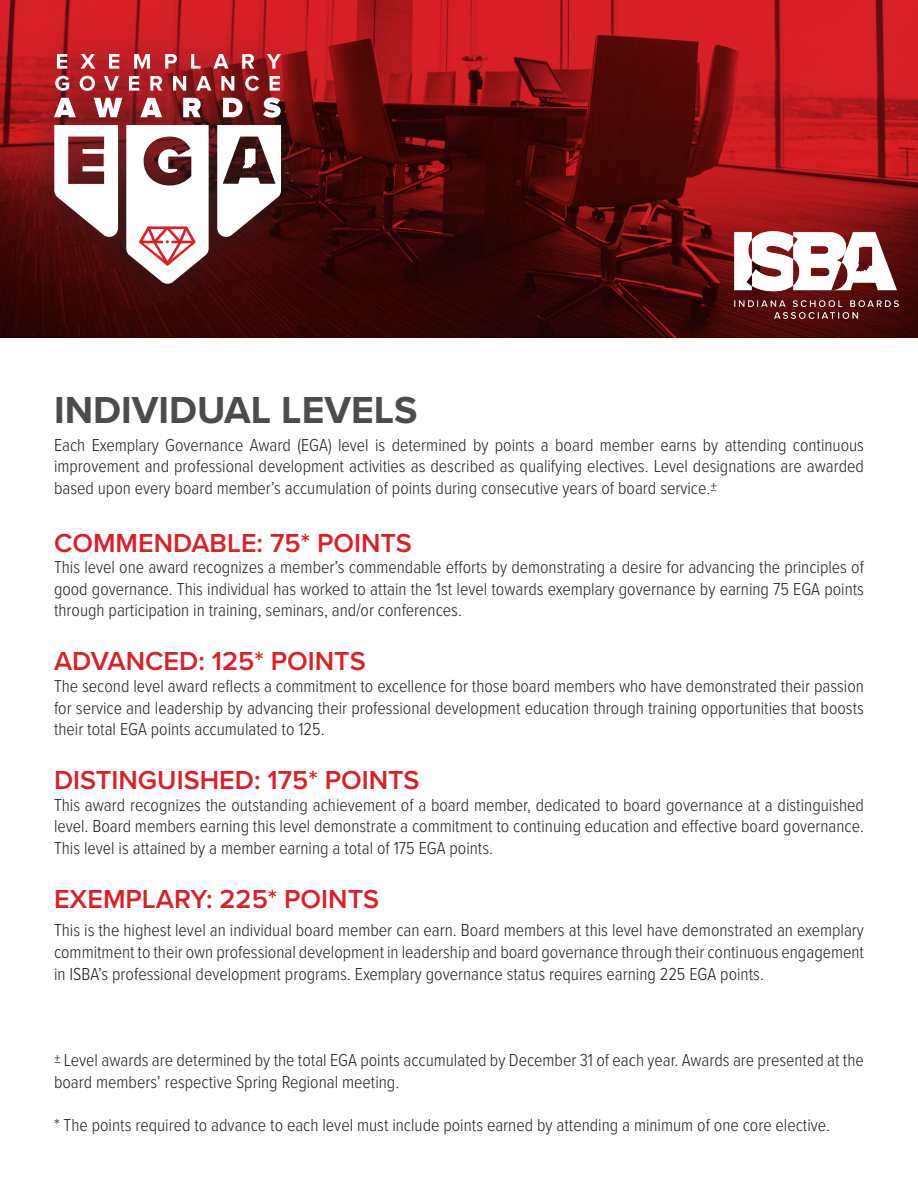
<style>
.page{position:relative;width:918px;height:1188px;background:#fff}
.page>*{position:absolute;margin:0;border:0;box-sizing:border-box;transform-origin:0 0}
.t1{font:700 39px "Proxima Nova";color:#4b4c4d}
.t2{font:600 27px "Proxima Nova";color:#da2128}
.t3{font:300 18px/21.6px "Proxima Nova Cond";color:#231f20;text-align:justify}
</style>
<div class="page">
<svg style="left:0;top:0;width:918px;height:338px;background:#750f11"></svg>
<div style="left:16px;top:18px;width:303px;height:301px;background:#231f20;opacity:.85"></div>
<svg style="left:54px;top:125px;width:64px;height:115px"></svg>
<svg style="left:126px;top:125px;width:83px;height:159px"></svg>
<svg style="left:57px;top:54px;width:10px;height:15px"></svg>
<svg style="left:81px;top:54px;width:14px;height:15px"></svg>
<svg style="left:109px;top:54px;width:10px;height:15px"></svg>
<svg style="left:134px;top:54px;width:16px;height:15px"></svg>
<svg style="left:165px;top:54px;width:12px;height:15px"></svg>
<svg style="left:191px;top:54px;width:9px;height:15px"></svg>
<svg style="left:213px;top:54px;width:16px;height:15px"></svg>
<svg style="left:242px;top:54px;width:12px;height:15px"></svg>
<svg style="left:267px;top:54px;width:14px;height:15px"></svg>
<svg style="left:55px;top:76px;width:14px;height:15px"></svg>
<svg style="left:80px;top:76px;width:15px;height:15px"></svg>
<svg style="left:104px;top:76px;width:15px;height:15px"></svg>
<svg style="left:129px;top:76px;width:10px;height:15px"></svg>
<svg style="left:150px;top:76px;width:12px;height:15px"></svg>
<svg style="left:173px;top:76px;width:13px;height:15px"></svg>
<svg style="left:196px;top:76px;width:15px;height:15px"></svg>
<svg style="left:221px;top:76px;width:13px;height:15px"></svg>
<svg style="left:245px;top:76px;width:14px;height:15px"></svg>
<svg style="left:270px;top:76px;width:10px;height:15px"></svg>
<svg style="left:54px;top:98px;width:22px;height:19px"></svg>
<svg style="left:94px;top:98px;width:28px;height:19px"></svg>
<svg style="left:140px;top:98px;width:22px;height:19px"></svg>
<svg style="left:183px;top:98px;width:18px;height:19px"></svg>
<svg style="left:223px;top:98px;width:19px;height:19px"></svg>
<svg style="left:263px;top:97px;width:18px;height:21px"></svg>
<svg style="left:217px;top:125px;width:64px;height:115px"></svg>
<img style="left:734px;top:232px;width:164px;height:86px">
<p class="t1" style="left:54px;top:380px;width:365px">INDIVIDUAL LEVELS</p>
<p class="t3" style="left:54px;top:433px;width:812px">Each Exemplary Governance Award (EGA) level is determined by points a board member earns by attending continuous improvement and professional development activities as described as qualifying electives. Level designations are awarded based upon every board member’s accumulation of points during consecutive years of board service.<sup>±</sup></p>
<p class="t2" style="left:54px;top:523px;width:359px">COMMENDABLE: 75* POINTS</p>
<p class="t3" style="left:54px;top:556px;width:812px">This level one award recognizes a member’s commendable efforts by demonstrating a desire for advancing the principles of good governance. This individual has worked to attain the 1st level towards exemplary governance by earning 75 EGA points through participation in training, seminars, and/or conferences.</p>
<p class="t2" style="left:54px;top:641px;width:313px">ADVANCED: 125* POINTS</p>
<p class="t3" style="left:54px;top:674px;width:812px">The second level award reflects a commitment to excellence for those board members who have demonstrated their passion for service and leadership by advancing their professional development education through training opportunities that boosts their total EGA points accumulated to 125.</p>
<p class="t2" style="left:54px;top:760px;width:367px">DISTINGUISHED: 175* POINTS</p>
<p class="t3" style="left:54px;top:793px;width:812px">This award recognizes the outstanding achievement of a board member, dedicated to board governance at a distinguished level. Board members earning this level demonstrate a commitment to continuing education and effective board governance.<br>This level is attained by a member earning a total of 175 EGA points.</p>
<p class="t2" style="left:54px;top:879px;width:327px">EXEMPLARY: 225* POINTS</p>
<p class="t3" style="left:54px;top:919px;width:812px">This is the highest level an individual board member can earn. Board members at this level have demonstrated an exemplary commitment to their own professional development in leadership and board governance through their continuous engagement in ISBA’s professional development programs. Exemplary governance status requires earning 225 EGA points.</p>
<p class="t3" style="left:54px;top:1048px;width:811px"><sup>±</sup> Level awards are determined by the total EGA points accumulated by December 31 of each year. Awards are presented at the board members’ respective Spring Regional meeting.</p>
<p class="t3" style="left:54px;top:1113px;width:778px">* The points required to advance to each level must include points earned by attending a minimum of one core elective.</p>
</div>
